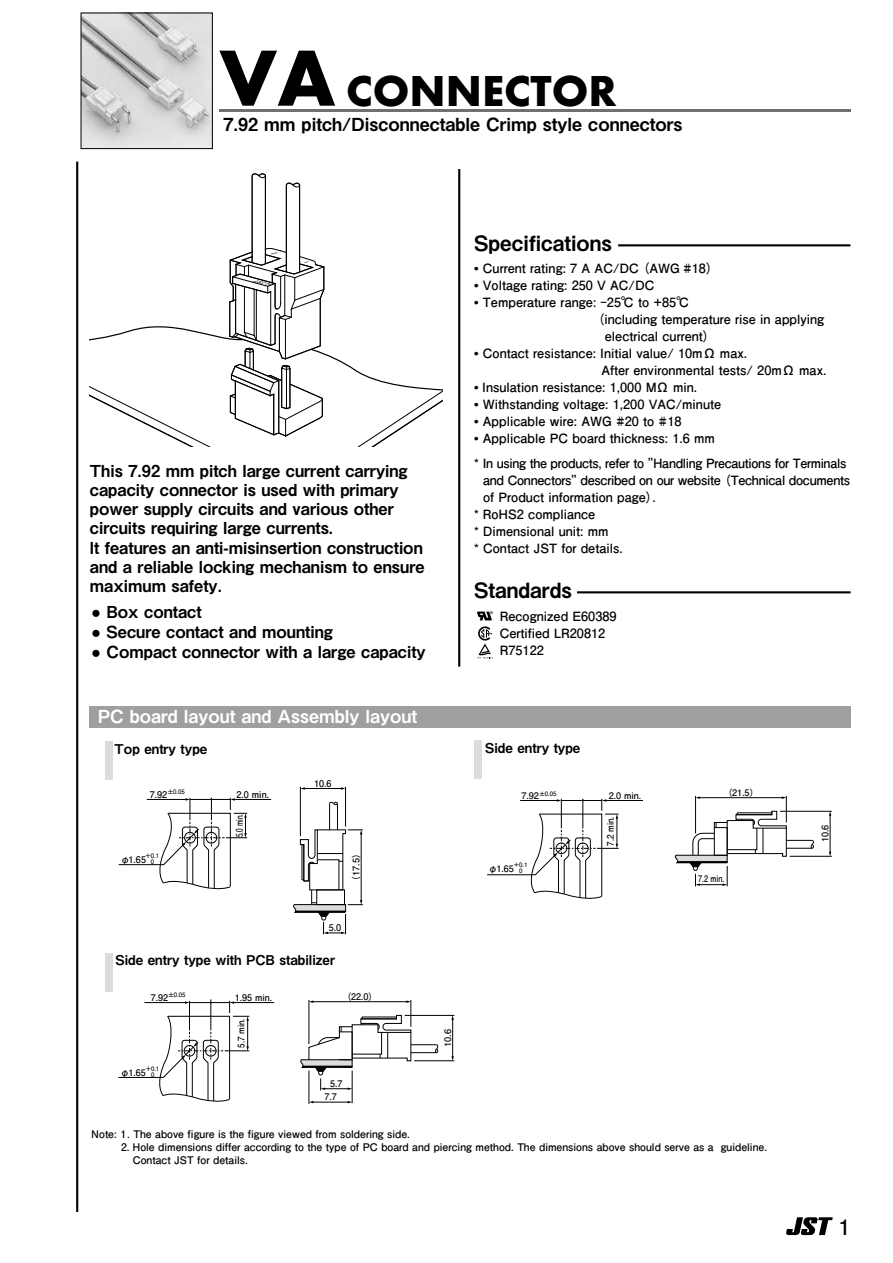
<style>
.page{position:relative;width:893px;height:1263px;background:#fff}
.page>*{position:absolute;margin:0;border:0;box-sizing:border-box;transform-origin:0 0}
.t1{font:700 45px "Futura PT";color:#000}
.t2{font:700 21.3px "Futo Go B101 Pr 6 N";color:#000}
.t3{font:21px "Midashi Go Pr 6 N MB31";color:#000}
.t4{font:18px "Midashi Go Pr 6 N MB31";color:#000}
.t5{font:18px "Midashi Go Pr 6 N MB31";color:#fff}
.t6{font:16.5px/19.2px "Midashi Go Pr 6 N MB31";color:#000}
.t7{font:13.5px "Midashi Go Pr 6 N MB31";color:#000}
.t8{font:700 12.75px/17px "Futo Go B101 Pr 6 N";color:#000}
.t9{font:700 12.75px/24.8px "Futo Go B101 Pr 6 N";letter-spacing:-.025em;color:#000}
.t10{font:700 10.5px/12.8px "Futo Go B101 Pr 6 N";color:#000}
.t11{font:700 9.15px/13.4px "Futo Go B101 Pr 6 N";color:#000}
.t12{font:700 9px "Futo Go B101 Pr 6 N";color:#000}
.t13{font:700 9px "Futo Go B101 Pr 6 N";color:#000;scale:.71 1}
.t14{font:700 9px "Futo Go B101 Pr 6 N";color:#000;scale:.91 1}
.t15{font:700 9px "Futo Go B101 Pr 6 N";color:#000;scale:.9 1}
.t16{font:700 9px "Futo Go B101 Pr 6 N";color:#000;scale:.8 1}
.t17{font:700 6.15px/6px "Futo Go B101 Pr 6 N";color:#000;text-align:center}
.t18{font:700 6px/6px "Futo Go B101 Pr 6 N";color:#000}
.t19{font:700 3.75px "Arial";color:#000}
.t20{font:italic 700 3.3px "Futo Go B101 Pr 6 N";color:#000;scale:1.74 1}
.s1{font-size:82.5px}
.s2{font-family:"Arial";font-weight:700}
.s3{font-family:"Arial"}
.s4{font-size:9.15px}
.s5{font-size:9px}
</style>
<div class="page">
<svg style="left:786px;top:1217px;width:47px;height:18px"></svg>
<hr style="left:219px;top:109px;width:631px;height:2px;background:#707070">
<img style="left:83px;top:15px;width:128px;height:132px">
<div style="left:81px;top:13px;width:132px;height:136px;border:1px solid #000"></div>
<hr style="left:252px;top:176px;width:1px;height:87px;background:#000">
<hr style="left:265px;top:176px;width:1px;height:88px;background:#000">
<svg style="left:251px;top:173px;width:15px;height:5px"></svg>
<hr style="left:286px;top:185px;width:1px;height:87px;background:#000">
<hr style="left:299px;top:185px;width:1px;height:87px;background:#000">
<svg style="left:285px;top:182px;width:15px;height:5px"></svg>
<hr style="left:76px;top:162px;width:2px;height:1050px;background:#000">
<hr style="left:458px;top:169px;width:2px;height:497px;background:#000">
<div style="left:105px;top:742px;width:7px;height:38px;background:#dcdcdc"></div>
<div style="left:474px;top:741px;width:8px;height:38px;background:#dcdcdc"></div>
<div style="left:105px;top:953px;width:7px;height:38px;background:#dcdcdc"></div>
<div style="left:89px;top:706px;width:761px;height:21px;background:#9f9f9f"></div>
<hr style="left:234px;top:799px;width:37px;height:1px;background:#000">
<hr style="left:345px;top:787px;width:1px;height:39px;background:#000">
<hr style="left:300px;top:787px;width:1px;height:49px;background:#000">
<hr style="left:304px;top:788px;width:38px;height:1px;background:#000">
<svg style="left:300px;top:787px;width:5px;height:3px"></svg>
<svg style="left:341px;top:787px;width:5px;height:3px"></svg>
<svg style="left:118px;top:798px;width:129px;height:92px"></svg>
<svg style="left:293px;top:801px;width:70px;height:133px"></svg>
<hr style="left:233px;top:1002px;width:41px;height:1px;background:#000">
<hr style="left:211px;top:999px;width:1px;height:31px;background:#000">
<hr style="left:405px;top:1015px;width:49px;height:1px;background:#000">
<hr style="left:414px;top:1060px;width:40px;height:1px;background:#000">
<hr style="left:452px;top:1019px;width:1px;height:38px;background:#000">
<svg style="left:451px;top:1056px;width:3px;height:5px"></svg>
<hr style="left:352px;top:1070px;width:1px;height:33px;background:#000">
<hr style="left:309px;top:1070px;width:1px;height:34px;background:#000">
<hr style="left:313px;top:1102px;width:35px;height:1px;background:#000">
<svg style="left:118px;top:1001px;width:131px;height:101px"></svg>
<svg style="left:300px;top:1000px;width:138px;height:90px"></svg>
<hr style="left:605px;top:800px;width:38px;height:1px;background:#000">
<hr style="left:780px;top:811px;width:52px;height:1px;background:#000">
<hr style="left:790px;top:856px;width:42px;height:1px;background:#000">
<hr style="left:830px;top:815px;width:1px;height:38px;background:#000">
<svg style="left:675px;top:796px;width:139px;height:90px"></svg>
<svg style="left:487px;top:799px;width:132px;height:100px"></svg>
<hr style="left:618px;top:244px;width:232px;height:2px;background:#000">
<hr style="left:577px;top:591px;width:273px;height:2px;background:#000">
<svg style="left:477px;top:626px;width:16px;height:32px"></svg>
<svg style="left:477px;top:611px;width:15px;height:9px"></svg>
<svg style="left:90px;top:246px;width:353px;height:200px"></svg>
<h1 class="t1" style="left:219px;top:62px;width:399px"><span class="s1">VA</span> CONNECTOR</h1>
<h3 class="t4" style="left:224px;top:109px;width:460px">7.92 mm pitch/Disconnectable Crimp style connectors</h3>
<p class="t20" style="left:272px;top:288px;width:11px;rotate:-165deg">H JST</p>
<p class="t6" style="left:90px;top:460px;width:336px">This 7.92 mm pitch large current carrying capacity connector is used with primary power supply circuits and various other circuits requiring large currents.<br>It features an anti-misinsertion construction and a reliable locking mechanism to ensure maximum safety.</p>
<p class="t6" style="left:91px;top:601px;width:112px"><span class="s2">●</span> Box contact</p>
<p class="t6" style="left:91px;top:622px;width:243px"><span class="s2">●</span> Secure contact and mounting</p>
<p class="t6" style="left:91px;top:642px;width:336px"><span class="s2">●</span> Compact connector with a large capacity</p>
<h3 class="t5" style="left:98px;top:702px;width:321px">PC board layout and Assembly layout</h3>
<h3 class="t3" style="left:474px;top:226px;width:139px">Specifications</h3>
<p class="t8" style="left:474px;top:259px;width:240px"><span class="s3">•</span> Current rating: 7 A AC/DC (AWG #18)</p>
<p class="t8" style="left:474px;top:276px;width:182px"><span class="s3">•</span> Voltage rating: 250 V AC/DC</p>
<p class="t8" style="left:474px;top:293px;width:216px"><span class="s3">•</span> Temperature range: -25℃ to +85℃</p>
<p class="t8" style="left:598px;top:310px;width:228px">(including temperature rise in applying</p>
<p class="t8" style="left:605px;top:327px;width:106px">electrical current)</p>
<p class="t8" style="left:601px;top:344px;width:227px;text-indent:-127px"><span class="s3">•</span> Contact resistance: Initial value/ 10m Ω max.<br>After environmental tests/ 20m Ω max.</p>
<p class="t8" style="left:474px;top:378px;width:225px"><span class="s3">•</span> Insulation resistance: 1,000 MΩ min.</p>
<p class="t8" style="left:474px;top:395px;width:249px"><span class="s3">•</span> Withstanding voltage: 1,200 VAC/minute</p>
<p class="t8" style="left:474px;top:412px;width:209px"><span class="s3">•</span> Applicable wire: AWG #20 to #18</p>
<p class="t9" style="left:474px;top:425px;width:374px"><span class="s3">•</span> Applicable PC board thickness: 1.6 mm<br>* In using the products, refer to "Handling Precautions for Terminals</p>
<p class="t9" style="left:483px;top:467px;width:369px">and Connectors" described on our website (Technical documents</p>
<p class="t8" style="left:483px;top:488px;width:174px">of Product information page).</p>
<p class="t8" style="left:474px;top:505px;width:123px">* RoHS2 compliance</p>
<p class="t8" style="left:474px;top:522px;width:136px">* Dimensional unit: mm</p>
<p class="t8" style="left:474px;top:539px;width:150px">* Contact JST for details.</p>
<h3 class="t3" style="left:474px;top:573px;width:99px">Standards</h3>
<p class="t8" style="left:500px;top:607px;width:118px">Recognized E60389<br>Certified LR20812<br>R75122</p>
<p class="t19" style="left:490px;top:610px;width:4px">®</p>
<p class="t19" style="left:524px;top:649px;width:4px">®</p>
<p class="t7" style="left:115px;top:738px;width:94px">Top entry type</p>
<p class="t7" style="left:485px;top:737px;width:97px">Side entry type</p>
<p class="t17" style="left:150px;top:788px;width:37px"><span class="s4">7.92</span>±0.05</p>
<p class="t11" style="left:236px;top:787px;width:34px">2.0 min.</p>
<p class="t13" style="left:232px;top:837px;width:34px;rotate:-90deg">5.0 min.</p>
<p class="t11" style="left:121px;top:852px;width:27px">φ1.65</p>
<p class="t17" style="left:145px;top:852px;width:15px">＋0.1<br>0</p>
<p class="t11" style="left:314px;top:776px;width:19px">10.6</p>
<p class="t12" style="left:349px;top:881px;width:28px;rotate:-90deg">(17.5)</p>
<p class="t11" style="left:329px;top:921px;width:14px">5.0</p>
<p class="t7" style="left:116px;top:949px;width:221px">Side entry type with PCB stabilizer</p>
<p class="t18" style="left:151px;top:992px;width:36px"><span class="s4">7.92</span>±0.05</p>
<p class="t11" style="left:235px;top:990px;width:39px">1.95 min.</p>
<p class="t14" style="left:234px;top:1048px;width:34px;rotate:-90deg">5.7 min.</p>
<p class="t11" style="left:121px;top:1065px;width:27px">φ1.65</p>
<p class="t18" style="left:145px;top:1065px;width:16px">＋0.1　0</p>
<p class="t11" style="left:347px;top:989px;width:28px">(22.0)</p>
<p class="t11" style="left:324px;top:1076px;width:20px;text-indent:6px">5.7<br>7.7</p>
<p class="t18" style="left:521px;top:790px;width:37px"><span class="s5">7.92</span>±0.05</p>
<p class="t12" style="left:609px;top:789px;width:34px">2.0 min.</p>
<p class="t15" style="left:603px;top:846px;width:34px;rotate:-90deg">7.2 min.</p>
<p class="t12" style="left:488px;top:862px;width:27px">φ1.65</p>
<p class="t18" style="left:513px;top:861px;width:16px">＋0.1　0</p>
<p class="t12" style="left:440px;top:1047px;width:19px;rotate:-90deg">10.6</p>
<p class="t12" style="left:728px;top:785px;width:28px">(21.5)</p>
<p class="t16" style="left:698px;top:872px;width:34px">7.2 min.</p>
<p class="t10" style="left:91px;top:1127px;width:320px">Note: 1. The above figure is the figure viewed from soldering side.</p>
<p class="t10" style="left:133px;top:1140px;width:636px;text-indent:-12px">2. Hole dimensions differ according to the type of PC board and piercing method. The dimensions above should serve as a guideline.<br>Contact JST for details.</p>
<p class="t12" style="left:818px;top:842px;width:19px;rotate:-90deg">10.6</p>
<h2 class="t2" style="left:839px;top:1210px;width:13px">1</h2>
</div>
